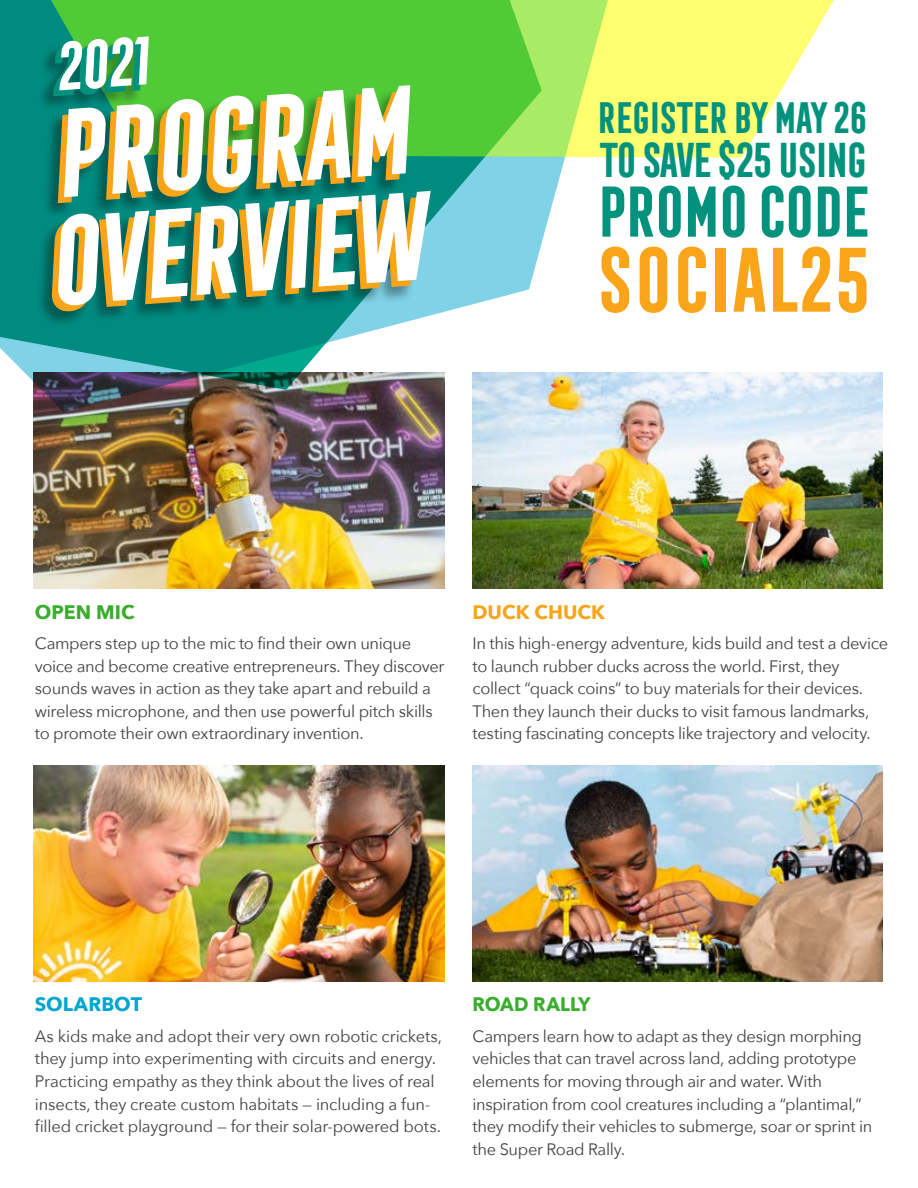
<style>
.page{position:relative;width:918px;height:1188px;background:#fff}
.page>*{position:absolute;margin:0;border:0;box-sizing:border-box;transform-origin:0 0}
.t1{font:700 115.35px/106.9px "Frontage Condensed";color:#fff}
.t2{font:700 84px "Frontage Condensed";letter-spacing:-.11em;color:#faa41a}
.t3{font:700 66px "Frontage Condensed";letter-spacing:-.14em;color:#00927c}
.t4{font:700 62.7px "Frontage Condensed";color:#fff}
.t5{font:700 45px "Frontage Condensed";letter-spacing:-.15em;color:#00927c}
.t6{font:700 40.5px "Frontage Condensed";letter-spacing:-.135em;color:#00927c}
.t7{font:700 19.5px "Avenir Next";letter-spacing:.005em;color:#faa41a}
.t8{font:700 19.5px "Avenir Next";letter-spacing:.005em;color:#3aad2c;scale:.96 1}
.t9{font:700 19.5px "Avenir Next";color:#00a6d0}
.t10{font:700 19.5px "Avenir Next";letter-spacing:.005em;color:#3aad2c}
.t11{font:16.5px/22.5px "Avenir Next";letter-spacing:-.02em;color:#414042}
</style>
<div class="page">
<img style="left:34px;top:413px;width:410px;height:176px">
<img style="left:34px;top:766px;width:410px;height:216px">
<img style="left:472px;top:413px;width:411px;height:176px">
<img style="left:472px;top:766px;width:411px;height:216px">
<img style="left:33px;top:158px;width:623px;height:254px">
<svg style="left:0;top:158px;width:542px;height:232px"></svg>
<svg style="left:0;top:0;width:834px;height:158px"></svg>
<div style="left:36px;top:40px;width:392px;height:288px;background:#000;opacity:.35"></div>
<h3 class="t4" style="left:47px;top:32px;width:103px;rotate:-4deg">2021</h3>
<h1 class="t1" style="left:26px;top:103px;width:393px;rotate:-4deg">PROGRAM<br>OVERVIEW</h1>
<h3 class="t6" style="left:594px;top:95px;width:276px">REGISTER BY MAY 26</h3>
<h3 class="t5" style="left:595px;top:134px;width:275px">TO SAVE $25 USING</h3>
<h3 class="t3" style="left:592px;top:175px;width:281px">PROMO CODE</h3>
<h2 class="t2" style="left:589px;top:233px;width:286px">SOCIAL25</h2>
<p class="t10" style="left:35px;top:595px;width:101px">OPEN MIC</p>
<p class="t11" style="left:35px;top:632px;width:411px">Campers step up to the mic to find their own unique voice and become creative entrepreneurs. They discover sounds waves in action as they take apart and rebuild a wireless microphone, and then use powerful pitch skills to promote their own extraordinary invention.</p>
<p class="t7" style="left:472px;top:595px;width:134px">DUCK CHUCK</p>
<p class="t11" style="left:472px;top:632px;width:417px">In this high-energy adventure, kids build and test a device to launch rubber ducks across the world. First, they collect “quack coins” to buy materials for their devices.<br>Then they launch their ducks to visit famous landmarks, testing fascinating concepts like trajectory and velocity.</p>
<p class="t9" style="left:35px;top:988px;width:109px">SOLARBOT</p>
<p class="t11" style="left:35px;top:1024px;width:409px">As kids make and adopt their very own robotic crickets, they jump into experimenting with circuits and energy.<br>Practicing empathy as they think about the lives of real insects, they create custom habitats — including a fun&shy;filled cricket playground — for their solar-powered bots.</p>
<p class="t8" style="left:472px;top:988px;width:125px">ROAD RALLY</p>
<p class="t11" style="left:472px;top:1024px;width:401px">Campers learn how to adapt as they design morphing vehicles that can travel across land, adding prototype elements for moving through air and water. With inspiration from cool creatures including a “plantimal,” they modify their vehicles to submerge, soar or sprint in the Super Road Rally.</p>
</div>
